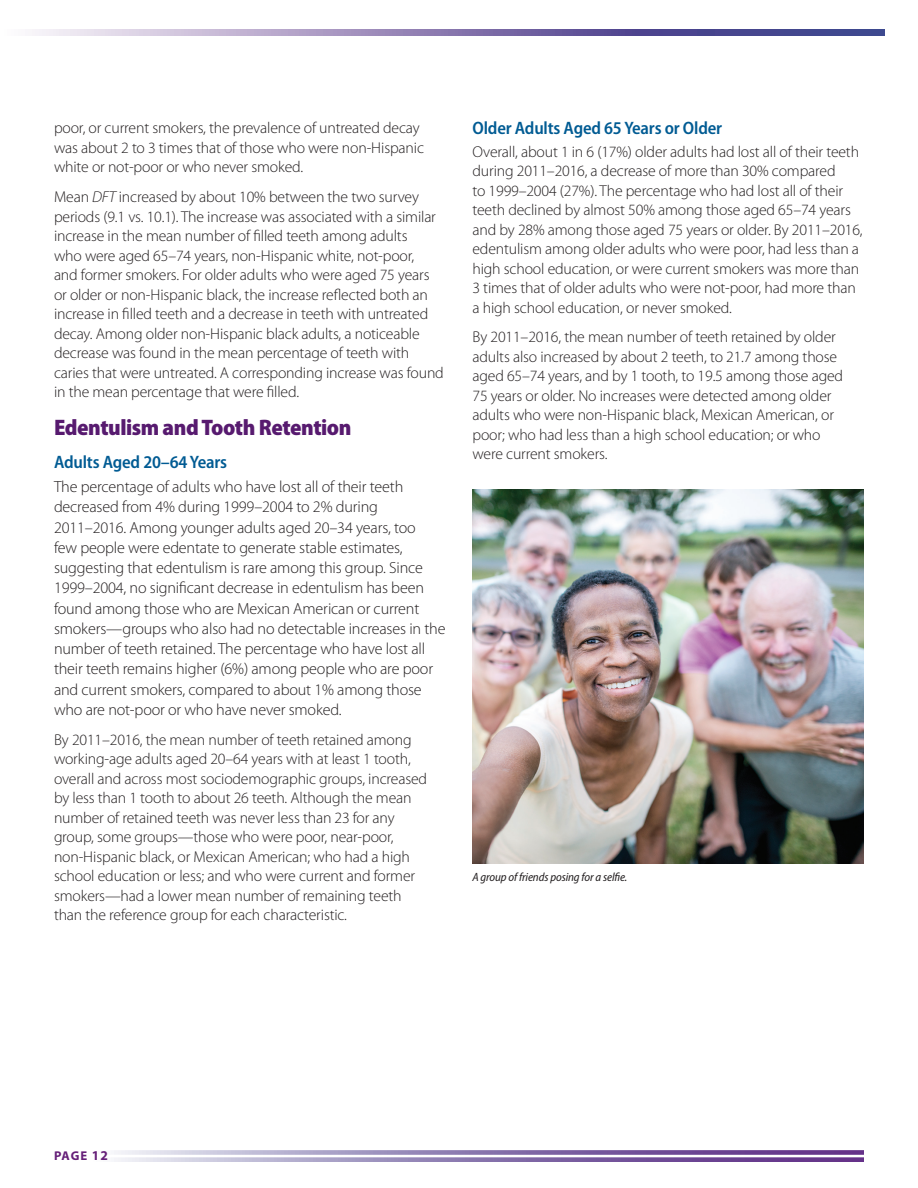
<style>
.page{position:relative;width:918px;height:1188px;background:#fff}
.page>*{position:absolute;margin:0;border:0;box-sizing:border-box;transform-origin:0 0}
.t1{font:900 semi-condensed 22.5px "Myriad Pro";letter-spacing:-.02em;color:#571a6f}
.t2{font:600 semi-condensed 18px "Myriad Pro";letter-spacing:-.01em;color:#005b93}
.t3{font:300 16.2px/20.2px "Myriad Pro";letter-spacing:-.01em;color:#231f20}
.t4{font:300 15.75px/19.5px "Myriad Pro";letter-spacing:-.01em;color:#231f20}
.t5{font:700 12.75px "Myriad Pro";color:#651f78}
.t6{font:italic semi-condensed 12px "Myriad Pro";letter-spacing:-.01em;color:#231f20}
.s1{font-style:italic}
.s2{font-size:13.5px}
</style>
<div class="page">
<svg style="left:114px;top:1157px;width:750px;height:5px;background:#9a85b7"></svg>
<svg style="left:114px;top:1150px;width:750px;height:5px;background:#9a85b7"></svg>
<svg style="left:32px;top:30px;width:852px;height:5px;background:#8a80b3"></svg>
<img style="left:472px;top:489px;width:392px;height:375px">
<p class="t4" style="left:54px;top:119px;width:372px">poor, or current smokers, the prevalence of untreated decay was about 2 to 3 times that of those who were non-Hispanic white or not-poor or who never smoked.</p>
<p class="t4" style="left:54px;top:187px;width:391px">Mean <span class="s1">DFT</span> increased by about 10% between the two survey periods (9.1 vs. 10.1). The increase was associated with a similar increase in the mean number of filled teeth among adults<br>who were aged 65–74 years, non-Hispanic white, not-poor,<br>and former smokers. For older adults who were aged 75 years or older or non-Hispanic black, the increase reflected both an increase in filled teeth and a decrease in teeth with untreated decay. Among older non-Hispanic black adults, a noticeable decrease was found in the mean percentage of teeth with caries that were untreated. A corresponding increase was found in the mean percentage that were filled.</p>
<h1 class="t1" style="left:54px;top:414px;width:299px">Edentulism and Tooth Retention</h1>
<p class="t2" style="left:54px;top:452px;width:175px">Adults Aged 20–64 Years</p>
<p class="t3" style="left:54px;top:477px;width:393px">The percentage of adults who have lost all of their teeth decreased from 4% during 1999–2004 to 2% during 2011–2016. Among younger adults aged 20–34 years, too<br>few people were edentate to generate stable estimates, suggesting that edentulism is rare among this group. Since 1999–2004, no significant decrease in edentulism has been found among those who are Mexican American or current smokers—groups who also had no detectable increases in the number of teeth retained. The percentage who have lost all their teeth remains higher (6%) among people who are poor and current smokers, compared to about 1% among those who are not-poor or who have never smoked.</p>
<p class="t4" style="left:54px;top:730px;width:375px">By 2011–2016, the mean number of teeth retained among working-age adults aged 20–64 years with at least 1 tooth, overall and across most sociodemographic groups, increased by less than 1 tooth to about 26 teeth. Although the mean number of retained teeth was never less than 23 for any group, some groups—those who were poor, near-poor, non-Hispanic black, or Mexican American; who had a high school education or less; and who were current and former smokers—had a lower mean number of remaining teeth than the reference group for each characteristic.</p>
<p class="t2" style="left:472px;top:118px;width:251px">Older Adults Aged 65 Years or Older</p>
<p class="t4" style="left:472px;top:142px;width:392px">Overall, about 1 in 6 (17%) older adults had lost all of their teeth during 2011–2016, a decrease of more than 30% compared<br>to 1999–2004 (27%). The percentage who had lost all of their teeth declined by almost 50% among those aged 65–74 years and by 28% among those aged 75 years or older. By 2011–2016, edentulism among older adults who were poor, had less than a high school education, or were current smokers was more than 3 times that of older adults who were not-poor, had more than a high school education, or never smoked.</p>
<p class="t4" style="left:472px;top:328px;width:372px">By 2011–2016, the mean number of teeth retained by older adults also increased by about 2 teeth, to 21.7 among those aged 65–74 years, and by 1 tooth, to 19.5 among those aged 75 years or older. No increases were detected among older adults who were non-Hispanic black, Mexican American, or poor; who had less than a high school education; or who were current smokers.</p>
<p class="t6" style="left:472px;top:870px;width:156px">A group of friends posing for a selfie.</p>
<p class="t5" style="left:54px;top:1148px;width:55px">PAGE <span class="s2">12</span></p>
</div>
